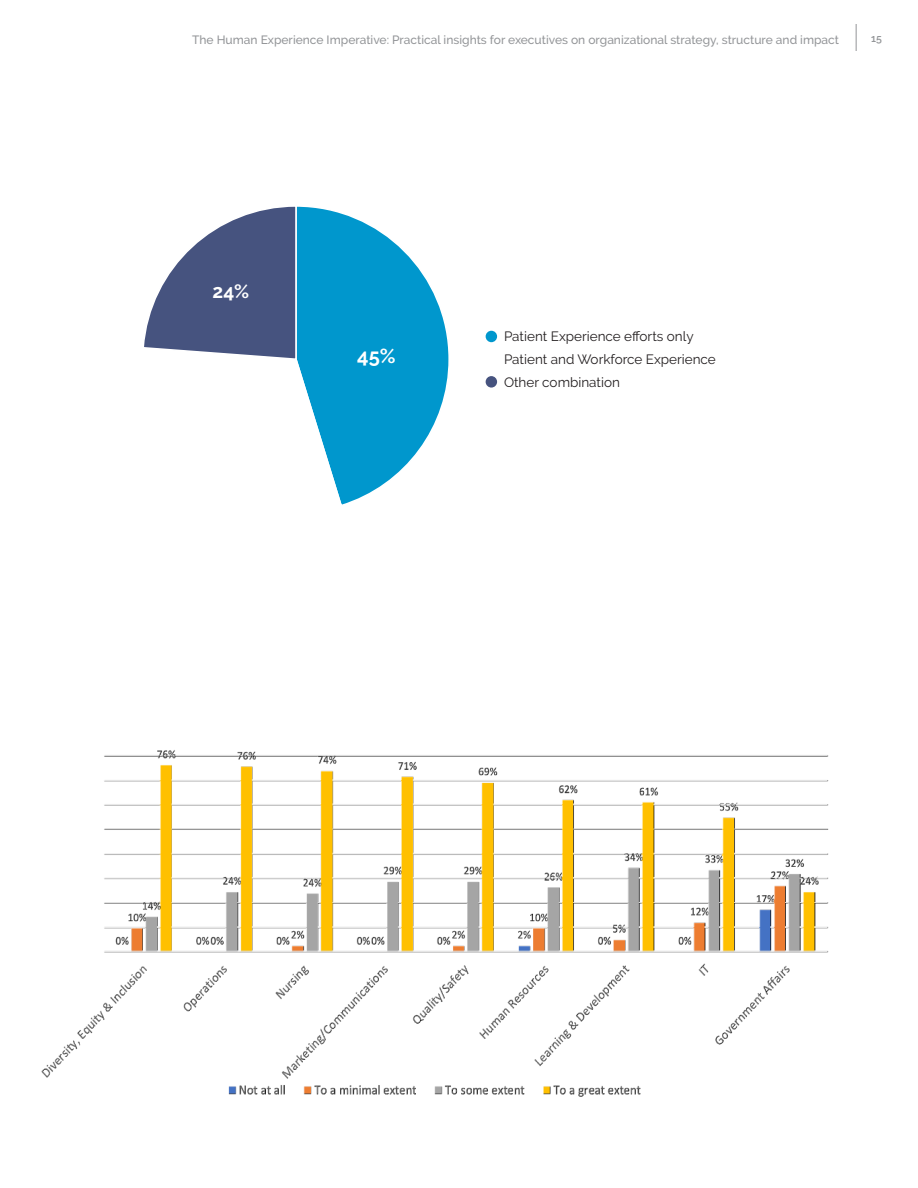
<style>
.page{position:relative;width:918px;height:1188px;background:#fff}
.page>*{position:absolute;margin:0;border:0;box-sizing:border-box;transform-origin:0 0}
.t1{font:700 20.1px "Raleway";color:#fff}
.t2{font:700 19.05px "Raleway";color:#fff}
.t3{font:13.5px/22.6px "Raleway";color:#231f20}
.t4{font:500 12px "Raleway";color:#939598}
.t5{font:600 10.5px "Raleway";color:#939598}
</style>
<div class="page">
<div style="left:486px;top:331px;width:11px;height:11px;background:#0097cd;border-radius:50%"></div>
<div style="left:486px;top:376px;width:11px;height:12px;background:#46537f;border-radius:50%"></div>
<svg style="left:343px;top:214px;width:106px;height:291px"></svg>
<svg style="left:144px;top:206px;width:199px;height:299px"></svg>
<img style="left:41px;top:750px;width:788px;height:347px">
<svg style="left:856px;top:24px;width:1px;height:27px"></svg>
<p class="t4" style="left:192px;top:35px;width:648px">The Human Experience Imperative: Practical insights for executives on organizational strategy, structure and impact</p>
<p class="t5" style="left:871px;top:34px;width:12px">15</p>
<h2 class="t2" style="left:213px;top:284px;width:38px">24%</h2>
<h1 class="t1" style="left:357px;top:348px;width:40px">45%</h1>
<p class="t3" style="left:504px;top:325px;width:213px">Patient Experience efforts only<br>Patient and Workforce Experience<br>Other combination</p>
</div>
